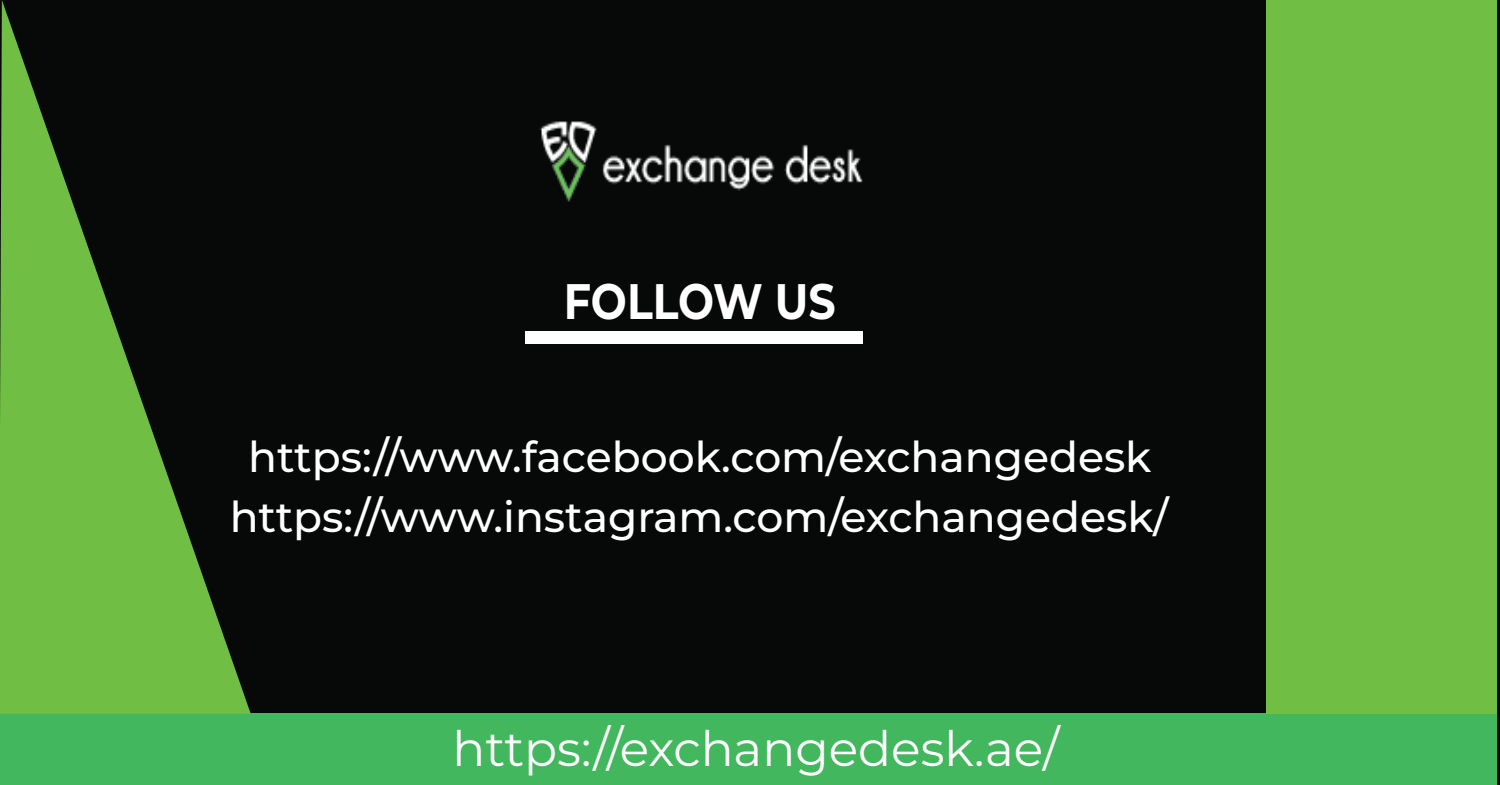
<style>
.page{position:relative;width:1500px;height:785px;background:#060907}
.page>*{position:absolute;margin:0;border:0;box-sizing:border-box;transform-origin:0 0}
.t1{font:700 49.88px "Montserrat";letter-spacing:-.005em;color:#fff;scale:.86 1}
.t2{font:48.75px "Montserrat";color:#fff}
.t3{font:500 42.5px/60px "Montserrat";color:#fff;text-align:center}
</style>
<div class="page">
<img style="left:540px;top:121px;width:323px;height:81px">
<div style="left:0;top:714px;width:1497px;height:71px;background:#42b75d"></div>
<div style="left:525px;top:331px;width:338px;height:12px;background:#fff"></div>
<div style="left:1266px;top:0;width:231px;height:714px;background:#70be44"></div>
<svg style="left:0;top:0;width:251px;height:714px"></svg>
<p class="t1" style="left:564px;top:268px;width:318px">FOLLOW US</p>
<p class="t3" style="left:230px;top:425px;width:940px">https://www.facebook.com/exchangedesk https://www.instagram.com/exchangedesk/</p>
<p class="t2" style="left:452px;top:716px;width:609px">https://exchangedesk.ae/</p>
</div>
